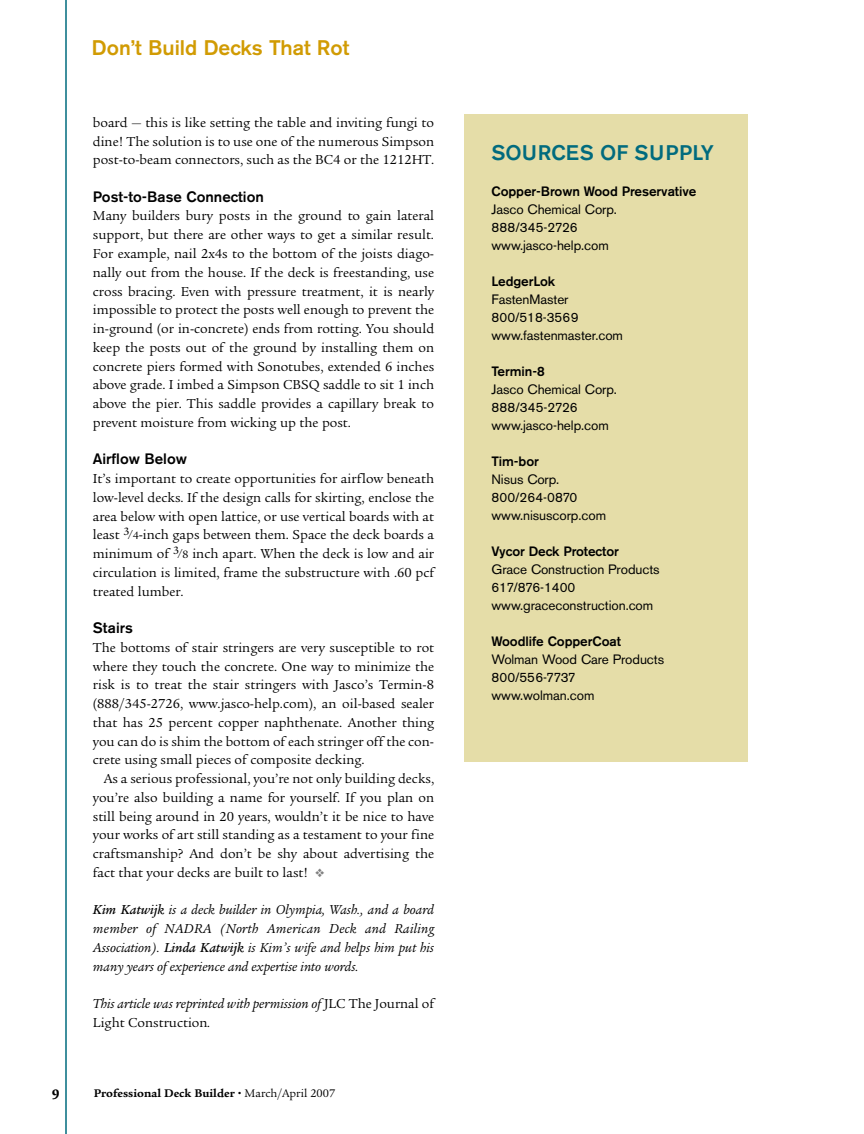
<style>
.page{position:relative;width:864px;height:1134px;background:#fff}
.page>*{position:absolute;margin:0;border:0;box-sizing:border-box;transform-origin:0 0}
.t1{font:500 21px "Akzidenz Grotesk BE";color:#d19b03}
.t2{font:500 21px "Akzidenz Grotesk BE";letter-spacing:.01em;color:#016b7e}
.t3{font:500 15px "Akzidenz Grotesk BE";color:#000}
.t4{font:700 15px "Legacy Serif";color:#000}
.t5{font:14.1px/18.8px "Legacy Serif";color:#000;text-align:justify}
.t6{font:italic 14.1px/18.8px "Legacy Serif";color:#000;text-align:justify}
.t7{font:13.5px/18px "Akzidenz Grotesk BE";letter-spacing:-.005em;color:#000}
.t8{font:500 13.5px "Akzidenz Grotesk BE";letter-spacing:-.005em;color:#000}
.t9{font:700 12px "Legacy Serif";color:#000}
.s1{font-size:11.55px}
.s2{color:#808080}
.s3{font-weight:500}
.s4{font-style:normal}
.s5{font-weight:900}
.s6{font-weight:400}
</style>
<div class="page">
<div style="left:464px;top:115px;width:283px;height:647px;background:#e5dda8"></div>
<hr style="left:65px;top:0;width:2px;height:1134px;background:#016b7e">
<h1 class="t1" style="left:92px;top:40px;width:259px">Don’t Build Decks That Rot</h1>
<p class="t5" style="left:93px;top:114px;width:343px">board — this is like setting the table and inviting fungi to dine! The solution is to use one of the numerous Simpson post-to-beam connectors, such as the BC4 or the 1212HT.</p>
<p class="t3" style="left:93px;top:191px;width:173px">Post-to-Base Connection</p>
<p class="t5" style="left:93px;top:208px;width:343px">Many builders bury posts in the ground to gain lateral support, but there are other ways to get a similar result.<br>For example, nail 2x4s to the bottom of the joists diago&shy;nally out from the house. If the deck is freestanding, use cross bracing. Even with pressure treatment, it is nearly impossible to protect the posts well enough to prevent the in-ground (or in-concrete) ends from rotting. You should keep the posts out of the ground by installing them on concrete piers formed with Sonotubes, extended 6 inches above grade. I imbed a Simpson CBSQ saddle to sit 1 inch above the pier. This saddle provides a capillary break to prevent moisture from wicking up the post.</p>
<p class="t3" style="left:93px;top:454px;width:96px">Airflow Below</p>
<p class="t5" style="left:93px;top:471px;width:343px">It’s important to create opportunities for airflow beneath low-level decks. If the design calls for skirting, enclose the area below with open lattice, or use vertical boards with at least <sup>3</sup>⁄<span class="s1">4</span>-inch gaps between them. Space the deck boards a minimum of <sup>3</sup>⁄<span class="s1">8</span> inch apart. When the deck is low and air circulation is limited, frame the substructure with .60 pcf treated lumber.</p>
<p class="t3" style="left:93px;top:622px;width:42px">Stairs</p>
<p class="t5" style="left:93px;top:639px;width:343px">The bottoms of stair stringers are very susceptible to rot where they touch the concrete. One way to minimize the risk is to treat the stair stringers with Jasco’s Termin-8 (888/345-2726, www.jasco-help.com), an oil-based sealer that has 25 percent copper naphthenate. Another thing you can do is shim the bottom of each stringer off the con&shy;crete using small pieces of composite decking.</p>
<p class="t5" style="left:93px;top:771px;width:343px;text-indent:11px">As a serious professional, you’re not only building decks, you’re also building a name for yourself. If you plan on still being around in 20 years, wouldn’t it be nice to have your works of art still standing as a testament to your fine craftsmanship? And don’t be shy about advertising the fact that your decks are built to last! <span class="s2">❖</span></p>
<p class="t6" style="left:93px;top:902px;width:343px"><span class="s3">Kim Katwijk</span> is a deck builder in Olympia, Wash., and a board member of NADRA (North American Deck and Railing Association). <span class="s3">Linda Katwijk</span> is Kim’s wife and helps him put his many years of experience and expertise into words.</p>
<p class="t6" style="left:93px;top:996px;width:343px">This article was reprinted with permission of <span class="s4">JLC The Journal of<br>Light Construction</span>.</p>
<p class="t4" style="left:52px;top:1088px;width:9px">9</p>
<p class="t9" style="left:94px;top:1088px;width:243px">Professional Deck Builder <span class="s5">•</span> <span class="s6">March/April 2007</span></p>
<h1 class="t2" style="left:491px;top:145px;width:224px">SOURCES OF SUPPLY</h1>
<p class="t8" style="left:491px;top:186px;width:206px">Copper-Brown Wood Preservative</p>
<p class="t7" style="left:491px;top:201px;width:127px">Jasco Chemical Corp.<br>888/345-2726 www.jasco-help.com</p>
<p class="t8" style="left:491px;top:276px;width:65px">LedgerLok</p>
<p class="t7" style="left:491px;top:291px;width:133px">FastenMaster<br>800/518-3569 www.fastenmaster.com</p>
<p class="t8" style="left:491px;top:366px;width:55px">Termin-8</p>
<p class="t7" style="left:491px;top:381px;width:127px">Jasco Chemical Corp.<br>888/345-2726 www.jasco-help.com</p>
<p class="t8" style="left:491px;top:456px;width:49px">Tim-bor</p>
<p class="t7" style="left:491px;top:471px;width:116px">Nisus Corp.<br>800/264-0870 www.nisuscorp.com</p>
<p class="t8" style="left:491px;top:546px;width:129px">Vycor Deck Protector</p>
<p class="t7" style="left:491px;top:561px;width:170px">Grace Construction Products<br>617/876-1400 www.graceconstruction.com</p>
<p class="t8" style="left:491px;top:636px;width:131px">Woodlife CopperCoat</p>
<p class="t7" style="left:491px;top:651px;width:174px">Wolman Wood Care Products<br>800/556-7737 www.wolman.com</p>
</div>
